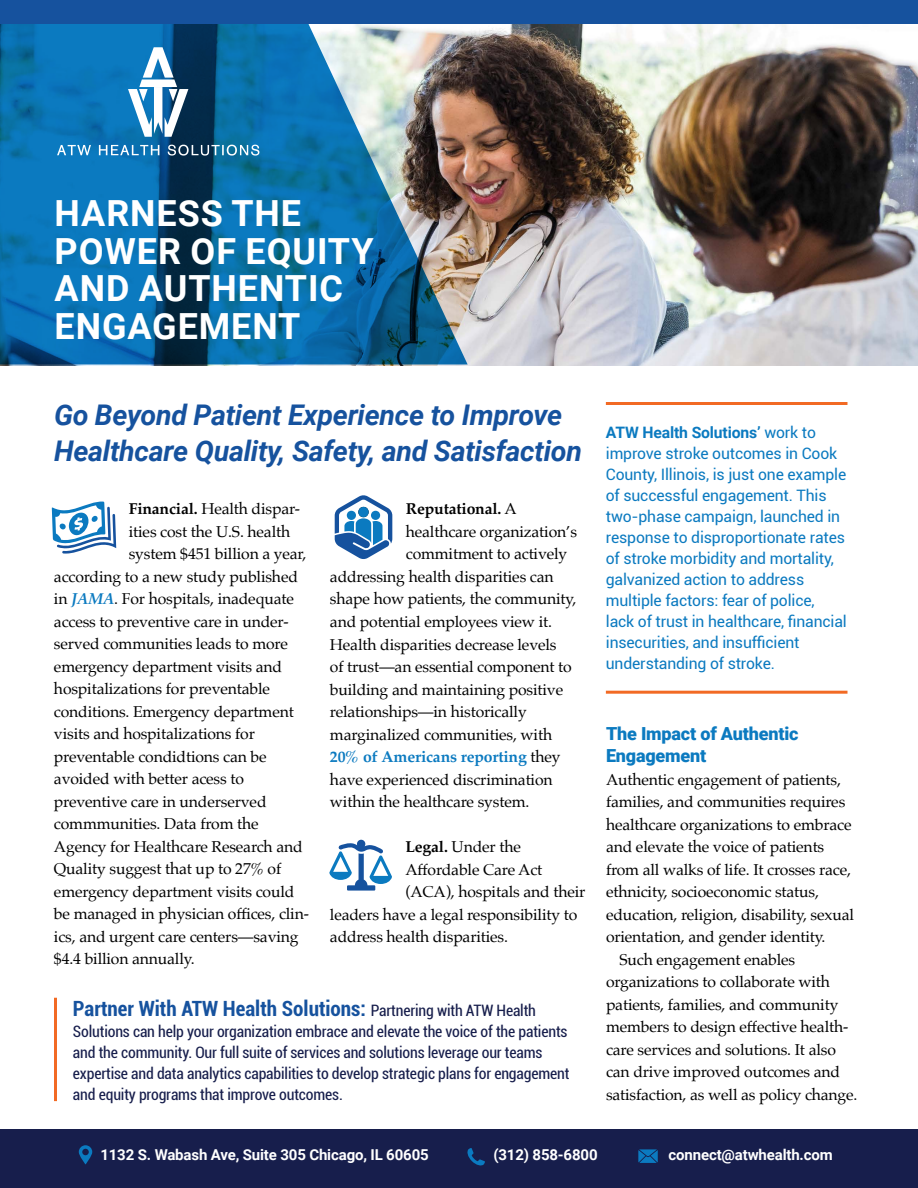
<style>
.page{position:relative;width:918px;height:1188px;background:#fff}
.page>*{position:absolute;margin:0;border:0;box-sizing:border-box;transform-origin:0 0}
.t1{font:700 36px/37.5px "Roboto";letter-spacing:.025em;color:#fff}
.t2{font:italic 700 28.5px/36px "Roboto";letter-spacing:-.01em;color:#16529e}
.t3{font:700 condensed 21px "Roboto";color:#16529e}
.t4{font:900 18px/22.5px "Roboto";letter-spacing:-.01em;color:#0b7ac0}
.t5{font:15.75px "Palatino";letter-spacing:-.01em;color:#000}
.t6{font:15.75px/21px "Roboto";letter-spacing:-.01em;color:#0b7ac0}
.t7{font:condensed 15.75px/21px "Roboto";letter-spacing:-.01em;color:#171e4c}
.t8{font:700 15.75px "Palatino";letter-spacing:-.01em;color:#0b7ac0}
.t9{font:700 15.75px "Palatino";letter-spacing:-.01em;color:#000}
.t10{font:700 15px "Roboto";letter-spacing:-.01em;color:#fff}
.s1{font-weight:700}
.s2{font-weight:700;font-style:italic;color:#0b7ac0}
.s3{font-weight:400}
.s4{font-weight:400;color:#000}
.s5{font-weight:400;font-size:15.75px;color:#171e4c}
</style>
<div class="page">
<img style="left:0;top:24px;width:918px;height:341px">
<div style="left:0;top:1130px;width:918px;height:58px;background:#171e4c"></div>
<hr style="left:606px;top:402px;width:242px;height:3px;background:#f26a24">
<svg style="left:335px;top:495px;width:57px;height:64px"></svg>
<svg style="left:329px;top:840px;width:63px;height:51px"></svg>
<svg style="left:52px;top:501px;width:64px;height:53px"></svg>
<svg style="left:0;top:24px;width:468px;height:340px"></svg>
<svg style="left:128px;top:47px;width:60px;height:90px"></svg>
<svg style="left:57px;top:145px;width:202px;height:11px"></svg>
<div style="left:0;top:0;width:918px;height:24px;background:#16529e"></div>
<svg style="left:79px;top:1145px;width:13px;height:19px"></svg>
<svg style="left:467px;top:1148px;width:18px;height:18px"></svg>
<svg style="left:638px;top:1149px;width:20px;height:14px"></svg>
<hr style="left:54px;top:998px;width:3px;height:103px;background:#f26a24">
<hr style="left:606px;top:691px;width:242px;height:3px;background:#f26a24">
<h1 class="t1" style="left:55px;top:193px;width:321px">HARNESS THE<br>POWER OF EQUITY<br>AND AUTHENTIC<br>ENGAGEMENT</h1>
<h2 class="t2" style="left:54px;top:396px;width:530px">Go Beyond Patient Experience to Improve<br>Healthcare Quality, Safety, and Satisfaction</h2>
<p class="t5" style="left:129px;top:496px;width:173px"><span class="s1">Financial.</span> Health dispar-</p>
<p class="t5" style="left:129px;top:518px;width:163px">ities cost the U.S. health</p>
<p class="t5" style="left:129px;top:541px;width:179px">system $451 billion a year,</p>
<p class="t5" style="left:54px;top:563px;width:246px">according to a new study published</p>
<p class="t5" style="left:54px;top:586px;width:241px">in <span class="s2">JAMA</span>. For hospitals, inadequate</p>
<p class="t5" style="left:54px;top:608px;width:236px">access to preventive care in under-</p>
<p class="t5" style="left:54px;top:631px;width:236px">served communities leads to more</p>
<p class="t5" style="left:54px;top:653px;width:230px">emergency department visits and</p>
<p class="t5" style="left:54px;top:676px;width:218px">hospitalizations for preventable</p>
<p class="t5" style="left:54px;top:698px;width:241px">conditions. Emergency department</p>
<p class="t5" style="left:54px;top:721px;width:202px">visits and hospitalizations for</p>
<p class="t5" style="left:54px;top:743px;width:214px">preventable condidtions can be</p>
<p class="t5" style="left:54px;top:766px;width:192px">avoided with better acess to</p>
<p class="t5" style="left:54px;top:788px;width:214px">preventive care in underserved</p>
<p class="t5" style="left:54px;top:811px;width:206px">commmunities. Data from the</p>
<p class="t5" style="left:54px;top:833px;width:250px">Agency for Healthcare Research and</p>
<p class="t5" style="left:54px;top:856px;width:229px">Quality suggest that up to 27% of</p>
<p class="t5" style="left:54px;top:878px;width:242px">emergency department visits could</p>
<p class="t5" style="left:54px;top:901px;width:257px">be managed in physician offices, clin-</p>
<p class="t5" style="left:54px;top:923px;width:246px">ics, and urgent care centers—saving</p>
<p class="t5" style="left:54px;top:946px;width:142px">$4.4 billion annually.</p>
<p class="t9" style="left:406px;top:496px;width:112px">Reputational. <span class="s3">A</span></p>
<p class="t5" style="left:406px;top:518px;width:173px">healthcare organization’s</p>
<p class="t5" style="left:406px;top:541px;width:163px">commitment to actively</p>
<p class="t5" style="left:330px;top:564px;width:225px">addressing health disparities can</p>
<p class="t5" style="left:330px;top:586px;width:248px">shape how patients, the community,</p>
<p class="t5" style="left:330px;top:609px;width:224px">and potential employees view it.</p>
<p class="t5" style="left:330px;top:631px;width:228px">Health disparities decrease levels</p>
<p class="t5" style="left:330px;top:654px;width:243px">of trust—an essential component to</p>
<p class="t5" style="left:330px;top:676px;width:235px">building and maintaining positive</p>
<p class="t5" style="left:330px;top:699px;width:198px">relationships—in historically</p>
<p class="t5" style="left:330px;top:721px;width:224px">marginalized communities, with</p>
<p class="t8" style="left:330px;top:743px;width:232px">20% of Americans reporting <span class="s4">they</span></p>
<p class="t5" style="left:330px;top:766px;width:224px">have experienced discrimination</p>
<p class="t5" style="left:330px;top:789px;width:201px">within the healthcare system.</p>
<p class="t5" style="left:405px;top:834px;width:117px"><span class="s1">Legal.</span> Under the</p>
<p class="t5" style="left:405px;top:856px;width:138px">Affordable Care Act</p>
<p class="t5" style="left:405px;top:879px;width:182px">(ACA), hospitals and their</p>
<p class="t5" style="left:330px;top:901px;width:249px">leaders have a legal responsibility to</p>
<p class="t5" style="left:330px;top:924px;width:180px">address health disparities.</p>
<h3 class="t3" style="left:73px;top:993px;width:465px">Partner With ATW Health Solutions: <span class="s5">Partnering with ATW Health</span></h3>
<p class="t7" style="left:73px;top:1020px;width:498px">Solutions can help your organization embrace and elevate the voice of the patients and the community. Our full suite of services and solutions leverage our teams expertise and data analytics capabilities to develop strategic plans for engagement and equity programs that improve outcomes.</p>
<p class="t6" style="left:606px;top:422px;width:243px"><span class="s1">ATW Health Solutions’</span> work to improve stroke outcomes in Cook County, Illinois, is just one example of successful engagement. This two-phase campaign, launched in response to disproportionate rates of stroke morbidity and mortality, galvanized action to address multiple factors: fear of police, lack of trust in healthcare, financial insecurities, and insufficient understanding of stroke.</p>
<p class="t4" style="left:606px;top:722px;width:194px">The Impact of Authentic<br>Engagement</p>
<p class="t5" style="left:606px;top:766px;width:237px">Authentic engagement of patients,</p>
<p class="t5" style="left:606px;top:789px;width:241px">families, and communities requires</p>
<p class="t5" style="left:606px;top:811px;width:247px">healthcare organizations to embrace</p>
<p class="t5" style="left:606px;top:834px;width:220px">and elevate the voice of patients</p>
<p class="t5" style="left:606px;top:856px;width:247px">from all walks of life. It crosses race,</p>
<p class="t5" style="left:606px;top:879px;width:215px">ethnicity, socioeconomic status,</p>
<p class="t5" style="left:606px;top:901px;width:250px">education, religion, disability, sexual</p>
<p class="t5" style="left:606px;top:924px;width:221px">orientation, and gender identity.</p>
<p class="t5" style="left:619px;top:946px;width:177px">Such engagement enables</p>
<p class="t5" style="left:606px;top:969px;width:226px">organizations to collaborate with</p>
<p class="t5" style="left:606px;top:991px;width:234px">patients, families, and community</p>
<p class="t5" style="left:606px;top:1014px;width:244px">members to design effective health-</p>
<p class="t5" style="left:606px;top:1036px;width:231px">care services and solutions. It also</p>
<p class="t5" style="left:606px;top:1059px;width:236px">can drive improved outcomes and</p>
<p class="t5" style="left:606px;top:1081px;width:253px">satisfaction, as well as policy change.</p>
<p class="t10" style="left:100px;top:1144px;width:330px">1132 S. Wabash Ave, Suite 305 Chicago, IL 60605</p>
<p class="t10" style="left:493px;top:1144px;width:106px">(312) 858-6800</p>
<p class="t10" style="left:669px;top:1144px;width:166px">connect@atwhealth.com</p>
</div>
